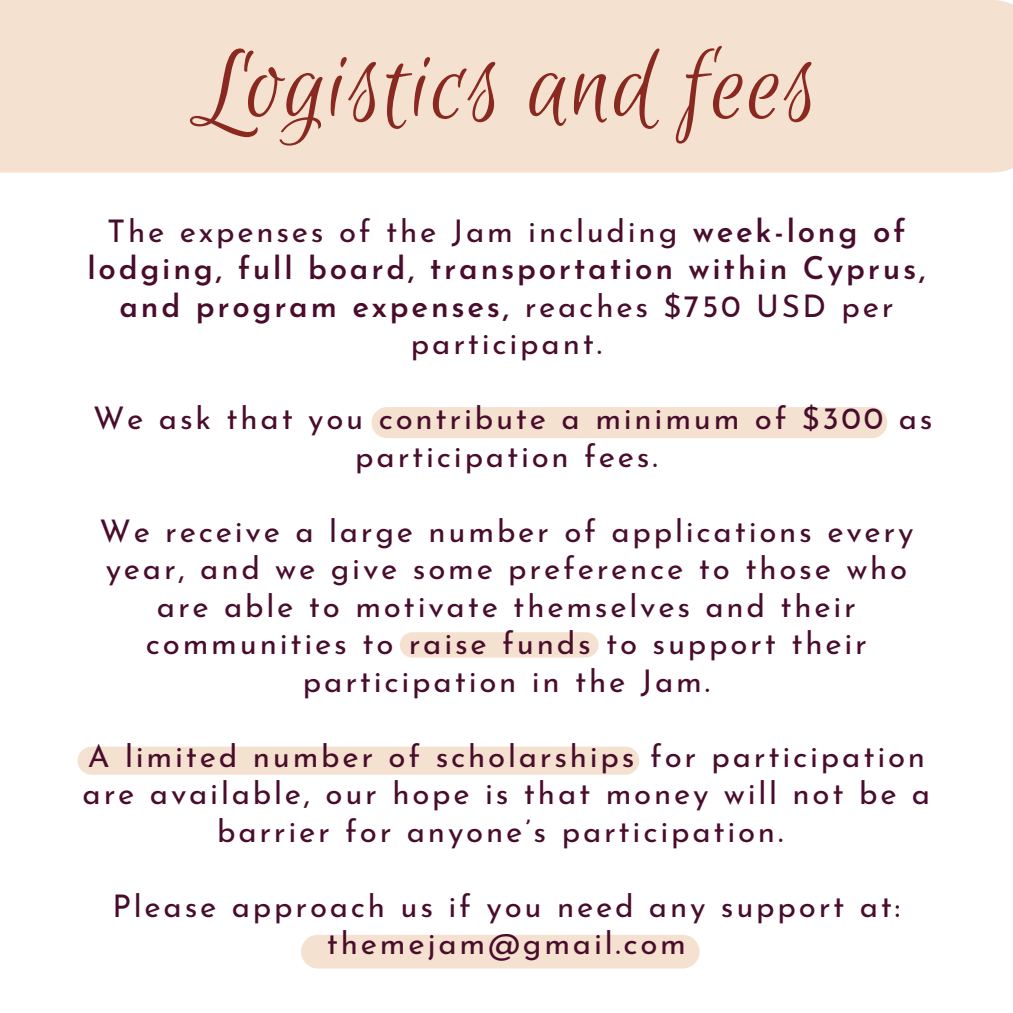
<style>
.page{position:relative;width:1013px;height:1013px;background:#fff}
.page>*{position:absolute;margin:0;border:0;box-sizing:border-box;transform-origin:0 0}
.t1{font:109.25px "Euphoria Script";letter-spacing:.02em;color:#89291f}
.t2{font:31.25px/37.5px "Josefin Sans";letter-spacing:.09em;color:#490c2c;text-align:center}
.t3{font:600 31.25px/37.5px "Josefin Sans";letter-spacing:.09em;color:#490c2c;text-align:center}
.s1{font-weight:400}
</style>
<div class="page">
<div style="left:0;top:0;width:1012px;height:173px;background:#f5e1cf"></div>
<div style="left:371px;top:407px;width:516px;height:31px;background:#f4deca;border-radius:15px"></div>
<div style="left:400px;top:632px;width:198px;height:25px;background:#f5e1cf"></div>
<div style="left:78px;top:746px;width:561px;height:28px;background:#f4deca;border-radius:14px"></div>
<div style="left:301px;top:934px;width:398px;height:34px;background:#f4deca;border-radius:17px"></div>
<h1 class="t1" style="left:195px;top:28px;width:624px">Logistics and fees</h1>
<p class="t3" style="left:88px;top:215px;width:839px"><span class="s1">The expenses of the Jam including</span> week-long of lodging, full board, transportation within Cyprus, and program expenses, <span class="s1">reaches $750 USD per participant.</span></p>
<p class="t2" style="left:93px;top:402px;width:841px">We ask that you contribute a minimum of $300 as participation fees.</p>
<p class="t2" style="left:99px;top:515px;width:815px">We receive a large number of applications every year, and we give some preference to those who are able to motivate themselves and their communities to raise funds to support their participation in the Jam.</p>
<p class="t2" style="left:83px;top:740px;width:849px">A limited number of scholarships for participation are available, our hope is that money will not be a barrier for anyone’s participation.</p>
<p class="t2" style="left:112px;top:890px;width:789px">Please approach us if you need any support at: themejam@gmail.com</p>
</div>
